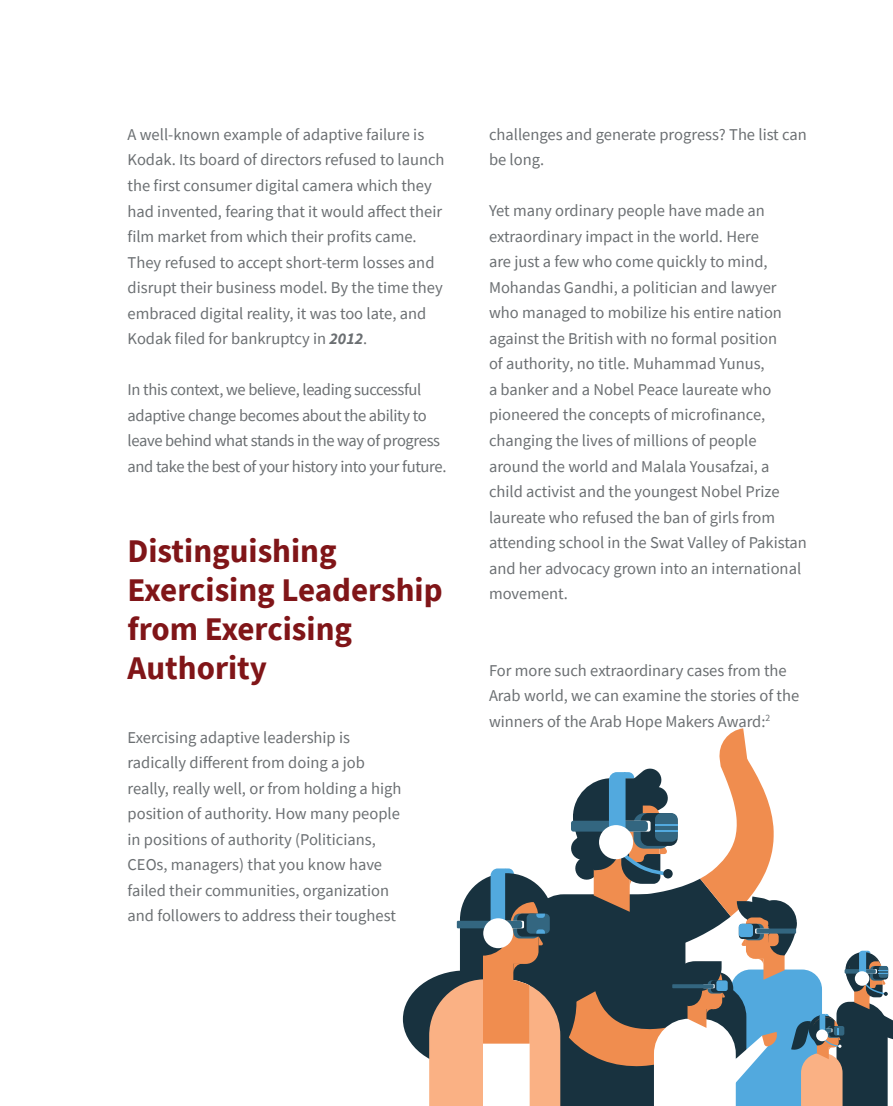
<style>
.page{position:relative;width:893px;height:1106px;background:#fff}
.page>*{position:absolute;margin:0;border:0;box-sizing:border-box;transform-origin:0 0}
.t1{font:700 33px/39px "Source Sans Pro";color:#801518}
.t2{font:16.5px/25.5px "Source Sans Pro";color:#6b6f72}
.t3{font:16.5px/25.5px "Source Sans Pro";letter-spacing:-.02em;color:#6b6f72}
.s1{font-weight:700;font-style:italic}
</style>
<div class="page">
<div style="left:403px;top:970px;width:126px;height:97px;background:#18323f;border-radius:50%"></div>
<svg style="left:429px;top:728px;width:464px;height:378px"></svg>
<div style="left:599px;top:825px;width:34px;height:34px;background:#fff;border-radius:50%"></div>
<p class="t2" style="left:128px;top:121px;width:319px">A well-known example of adaptive failure is Kodak. Its board of directors refused to launch the first consumer digital camera which they had invented, fearing that it would affect their film market from which their profits came.<br>They refused to accept short-term losses and disrupt their business model. By the time they embraced digital reality, it was too late, and Kodak filed for bankruptcy in <span class="s1">2012</span>.</p>
<p class="t3" style="left:128px;top:376px;width:320px">In this context, we believe, leading successful adaptive change becomes about the ability to leave behind what stands in the way of progress and take the best of your history into your future.</p>
<h1 class="t1" style="left:128px;top:530px;width:317px">Distinguishing<br>Exercising Leadership from Exercising<br>Authority</h1>
<p class="t2" style="left:128px;top:724px;width:276px">Exercising adaptive leadership is radically different from doing a job really, really well, or from holding a high position of authority. How many people in positions of authority (Politicians, CEOs, managers) that you know have failed their communities, organization and followers to address their toughest</p>
<p class="t2" style="left:489px;top:121px;width:319px">challenges and generate progress? The list can be long.</p>
<p class="t2" style="left:489px;top:198px;width:319px">Yet many ordinary people have made an extraordinary impact in the world. Here<br>are just a few who come quickly to mind, Mohandas Gandhi, a politician and lawyer who managed to mobilize his entire nation against the British with no formal position<br>of authority, no title. Muhammad Yunus,<br>a banker and a Nobel Peace laureate who pioneered the concepts of microfinance, changing the lives of millions of people around the world and Malala Yousafzai, a child activist and the youngest Nobel Prize laureate who refused the ban of girls from attending school in the Swat Valley of Pakistan and her advocacy grown into an international movement.</p>
<p class="t2" style="left:489px;top:657px;width:312px">For more such extraordinary cases from the<br>Arab world, we can examine the stories of the winners of the Arab Hope Makers Award:<sup>2</sup></p>
</div>
